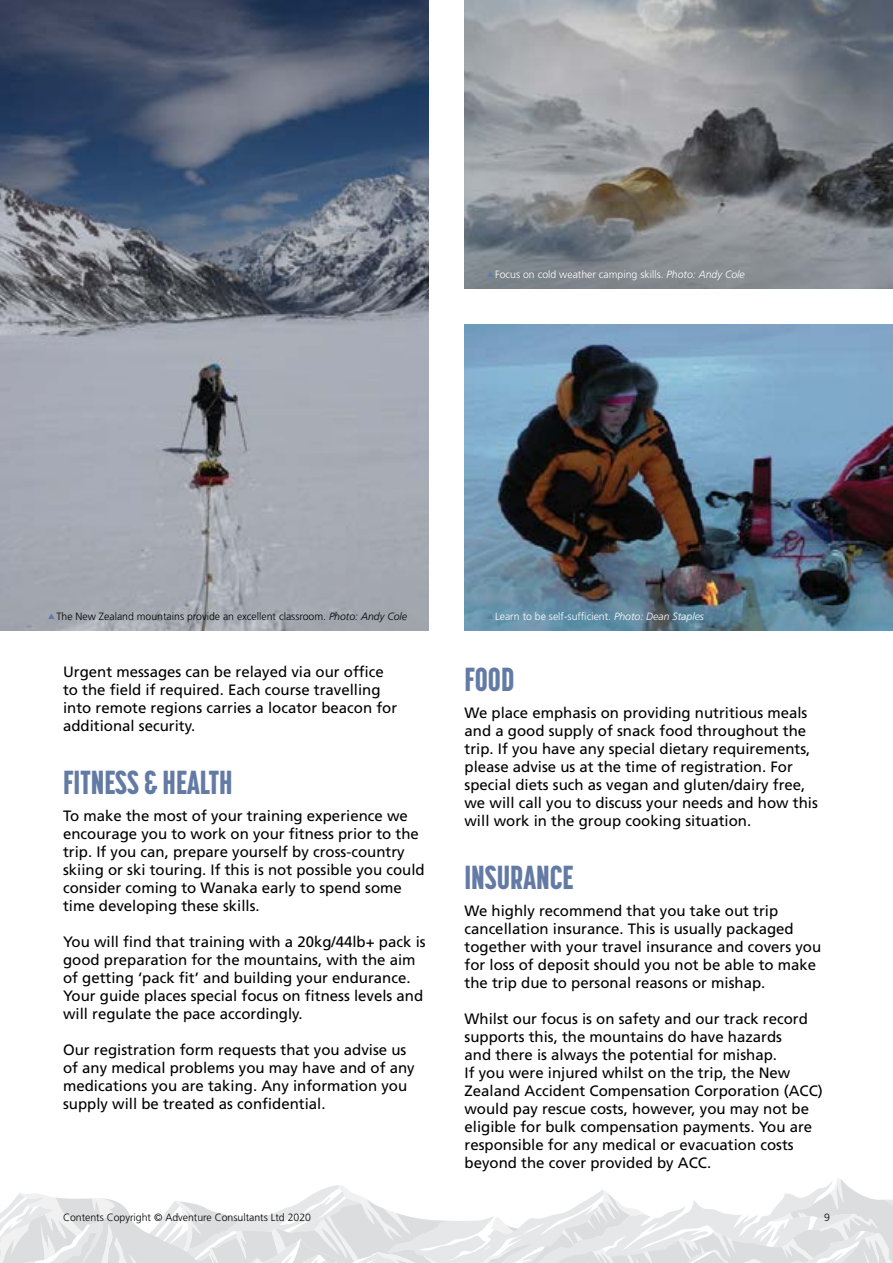
<style>
.page{position:relative;width:893px;height:1263px;background:#fff}
.page>*{position:absolute;margin:0;border:0;box-sizing:border-box;transform-origin:0 0}
.t1{font:800 33px "Korolev Compressed";color:#637ba4}
.t2{font:15px/18px "Frutiger LT Std";color:#000}
.t3{font:300 10.5px "Frutiger LT Std";color:#000}
.t4{font:300 10.5px "Frutiger LT Std";color:#fff}
.s1{font-style:italic}
</style>
<div class="page">
<svg style="left:0;top:1178px;width:893px;height:85px"></svg>
<img style="left:0;top:0;width:428px;height:630px">
<img style="left:464px;top:324px;width:429px;height:306px">
<img style="left:464px;top:0;width:429px;height:288px">
<svg style="left:48px;top:613px;width:7px;height:6px"></svg>
<svg style="left:487px;top:613px;width:7px;height:6px"></svg>
<svg style="left:487px;top:271px;width:7px;height:6px"></svg>
<p class="t4" style="left:495px;top:269px;width:251px">Focus on cold weather camping skills. <span class="s1">Photo: Andy Cole</span></p>
<p class="t3" style="left:56px;top:611px;width:352px">The New Zealand mountains provide an excellent classroom. <span class="s1">Photo: Andy Cole</span></p>
<p class="t4" style="left:495px;top:611px;width:210px">Learn to be self-sufficient. <span class="s1">Photo: Dean Staples</span></p>
<p class="t2" style="left:63px;top:663px;width:336px">Urgent messages can be relayed via our office to the field if required. Each course travelling into remote regions carries a locator beacon for additional security.</p>
<h1 class="t1" style="left:63px;top:763px;width:171px">FITNESS &amp; HEALTH</h1>
<p class="t2" style="left:63px;top:807px;width:363px">To make the most of your training experience we encourage you to work on your fitness prior to the trip. If you can, prepare yourself by cross-country skiing or ski touring. If this is not possible you could consider coming to Wanaka early to spend some time developing these skills.</p>
<p class="t2" style="left:63px;top:933px;width:364px">You will find that training with a 20kg/44lb+ pack is good preparation for the mountains, with the aim of getting ‘pack fit’ and building your endurance.<br>Your guide places special focus on fitness levels and will regulate the pace accordingly.</p>
<p class="t2" style="left:63px;top:1041px;width:353px">Our registration form requests that you advise us of any medical problems you may have and of any medications you are taking. Any information you supply will be treated as confidential.</p>
<h1 class="t1" style="left:464px;top:660px;width:51px">FOOD</h1>
<p class="t2" style="left:464px;top:704px;width:355px">We place emphasis on providing nutritious meals and a good supply of snack food throughout the trip. If you have any special dietary requirements, please advise us at the time of registration. For special diets such as vegan and gluten/dairy free, we will call you to discuss your needs and how this will work in the group cooking situation.</p>
<h1 class="t1" style="left:464px;top:858px;width:111px">INSURANCE</h1>
<p class="t2" style="left:464px;top:902px;width:358px">We highly recommend that you take out trip cancellation insurance. This is usually packaged together with your travel insurance and covers you for loss of deposit should you not be able to make the trip due to personal reasons or mishap.</p>
<p class="t2" style="left:464px;top:1010px;width:360px">Whilst our focus is on safety and our track record supports this, the mountains do have hazards<br>and there is always the potential for mishap.<br>If you were injured whilst on the trip, the New Zealand Accident Compensation Corporation (ACC) would pay rescue costs, however, you may not be eligible for bulk compensation payments. You are responsible for any medical or evacuation costs beyond the cover provided by ACC.</p>
<p class="t3" style="left:63px;top:1211px;width:250px">Contents Copyright © Adventure Consultants Ltd 2020</p>
<p class="t3" style="left:824px;top:1211px;width:7px">9</p>
</div>
